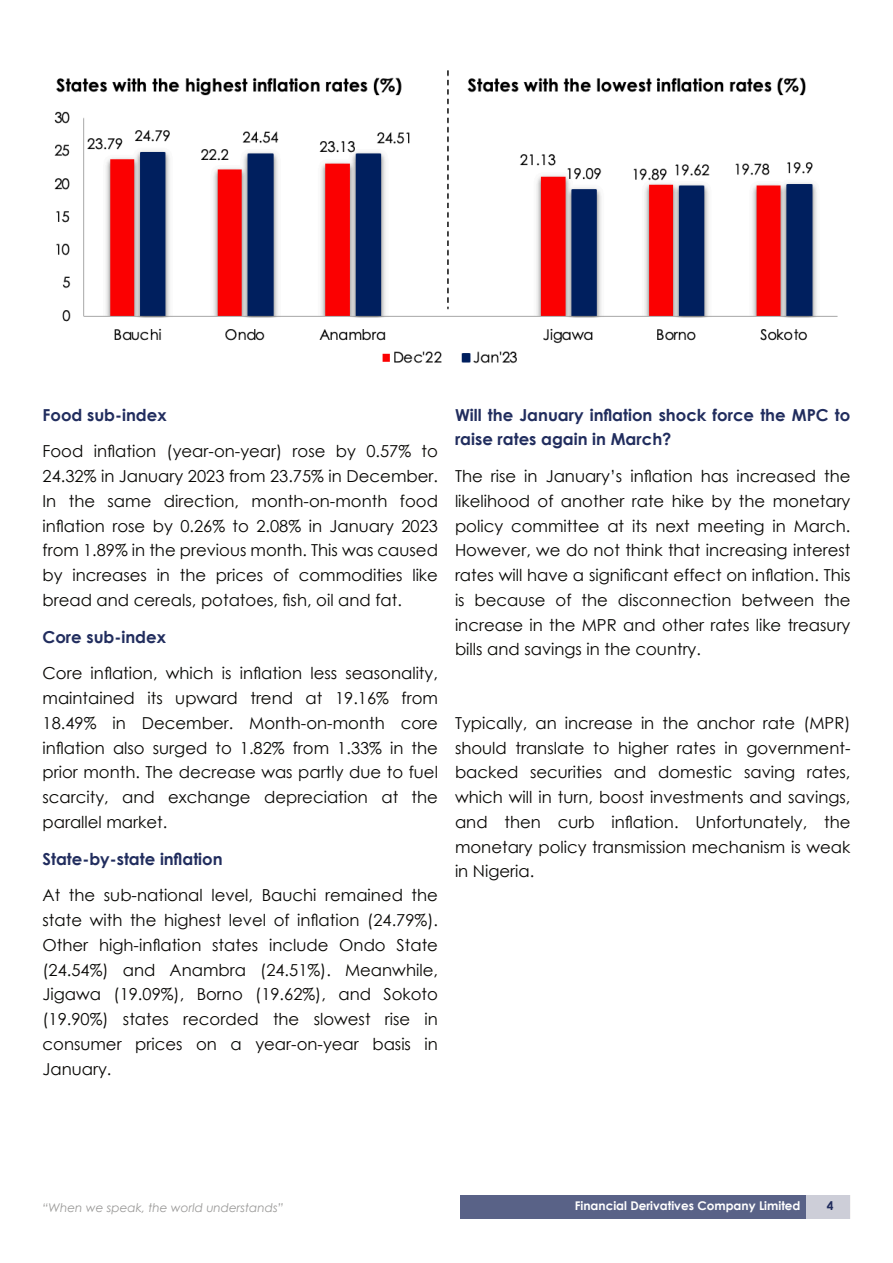
<style>
.page{position:relative;width:893px;height:1263px;background:#fff}
.page>*{position:absolute;margin:0;border:0;box-sizing:border-box;transform-origin:0 0}
.t1{font:16.5px/24.8px "Century Gothic";color:#080704;text-align:justify}
.t2{font:700 16.5px/24.8px "Century Gothic";color:#212d5e}
.t3{font:700 12px "Century Gothic";color:#fff}
.t4{font:italic 12px "Century Gothic";color:#9a9998}
.t5{font:700 12px "Century Gothic";color:#212d5e}
</style>
<div class="page">
<div style="left:460px;top:1195px;width:390px;height:24px;background:#596287"></div>
<div style="left:806px;top:1195px;width:44px;height:24px;background:#cdced8"></div>
<img style="left:54px;top:70px;width:784px;height:294px">
<p class="t2" style="left:43px;top:404px;width:126px">Food sub-index</p>
<p class="t1" style="left:43px;top:440px;width:397px">Food inflation (year-on-year) rose by 0.57% to 24.32% in January 2023 from 23.75% in December.<br>In the same direction, month-on-month food inflation rose by 0.26% to 2.08% in January 2023 from 1.89% in the previous month. This was caused by increases in the prices of commodities like bread and cereals, potatoes, fish, oil and fat.</p>
<p class="t2" style="left:43px;top:626px;width:125px">Core sub-index</p>
<p class="t1" style="left:43px;top:662px;width:397px">Core inflation, which is inflation less seasonality, maintained its upward trend at 19.16% from 18.49% in December. Month-on-month core inflation also surged to 1.82% from 1.33% in the prior month. The decrease was partly due to fuel scarcity, and exchange depreciation at the parallel market.</p>
<p class="t2" style="left:43px;top:848px;width:182px">State-by-state inflation</p>
<p class="t1" style="left:43px;top:884px;width:397px">At the sub-national level, Bauchi remained the state with the highest level of inflation (24.79%).<br>Other high-inflation states include Ondo State (24.54%) and Anambra (24.51%). Meanwhile, Jigawa (19.09%), Borno (19.62%), and Sokoto (19.90%) states recorded the slowest rise in consumer prices on a year-on-year basis in January.</p>
<p class="t2" style="left:455px;top:404px;width:397px">Will the January inflation shock force the MPC to raise rates again in March?</p>
<p class="t1" style="left:455px;top:465px;width:397px">The rise in January’s inflation has increased the likelihood of another rate hike by the monetary policy committee at its next meeting in March.<br>However, we do not think that increasing interest rates will have a significant effect on inflation. This is because of the disconnection between the increase in the MPR and other rates like treasury bills and savings in the country.</p>
<p class="t1" style="left:455px;top:712px;width:397px">Typically, an increase in the anchor rate (MPR) should translate to higher rates in government&shy;backed securities and domestic saving rates, which will in turn, boost investments and savings, and then curb inflation. Unfortunately, the monetary policy transmission mechanism is weak in Nigeria.</p>
<p class="t4" style="left:43px;top:1202px;width:242px">“When we speak, the world understands”</p>
<p class="t3" style="left:575px;top:1201px;width:227px">Financial Derivatives Company Limited</p>
<p class="t5" style="left:827px;top:1201px;width:8px">4</p>
</div>
